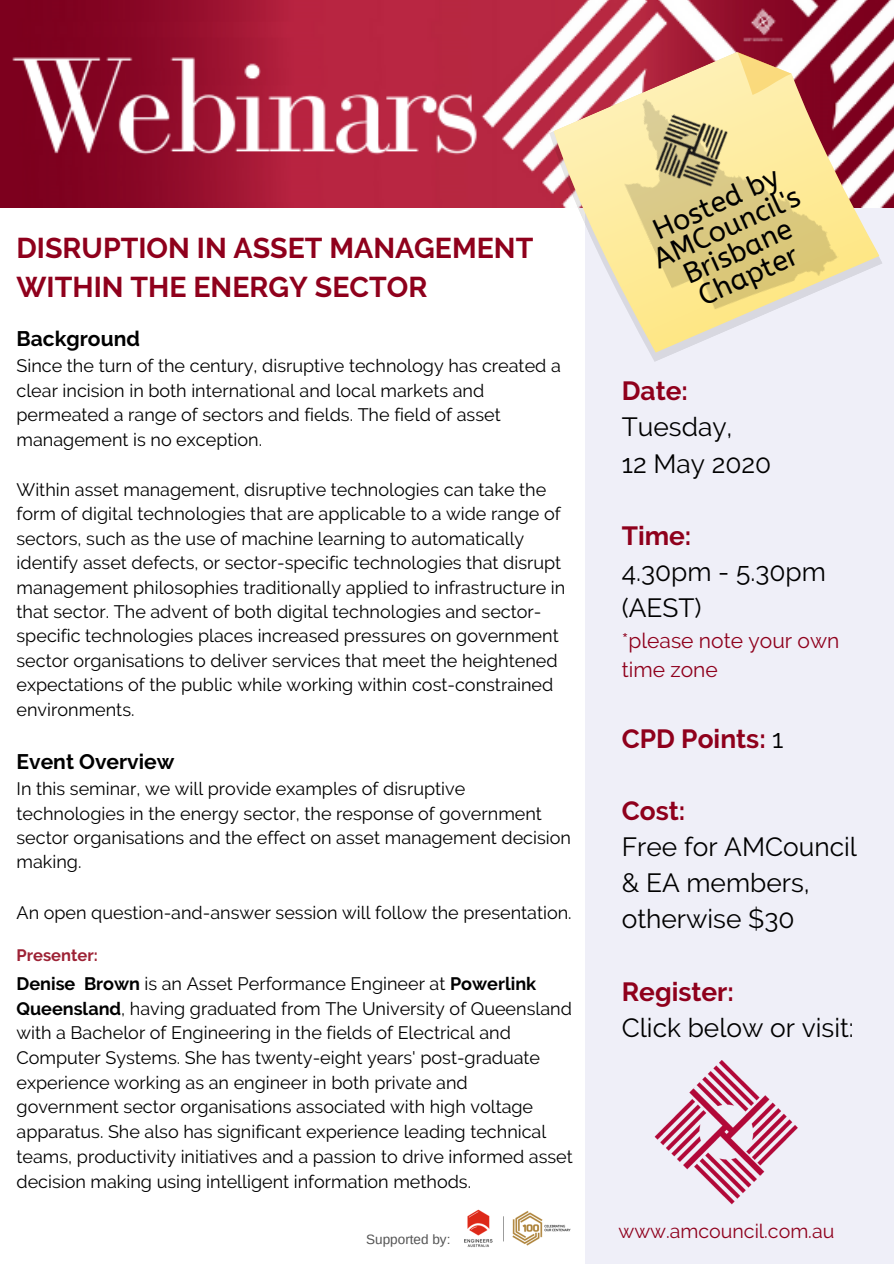
<style>
.page{position:relative;width:894px;height:1264px;background:#fff}
.page>*{position:absolute;margin:0;border:0;box-sizing:border-box;transform-origin:0 0}
.t1{font:700 28.5px/39.5px "Raleway";color:#8f001c}
.t2{font:28.35px/26.2px "A Bee Zee";color:#000;text-align:center}
.t3{font:26.25px/36.2px "Raleway";color:#000}
.t4{font:700 26.25px "Raleway";color:#8f001c}
.t5{font:21px/29.1px "Raleway";color:#8f001c}
.t6{font:700 21px "Raleway";color:#000}
.t7{font:19.5px "Raleway";color:#8f001c}
.t8{font:18px/24.5px "Raleway";color:#000}
.t9{font:700 16.5px "Raleway";color:#9d2235}
.t10{font:13.5px "Arimo";color:#545454}
.s1{font-weight:700}
.s2{font-weight:400;color:#000}
</style>
<div class="page">
<div style="left:584px;top:199px;width:309px;height:1064px;background:#efeff8"></div>
<img style="left:654px;top:1060px;width:144px;height:145px">
<img style="left:464px;top:1209px;width:107px;height:38px">
<img style="left:1px;top:0;width:892px;height:207px">
<svg style="left:545px;top:32px;width:337px;height:334px"></svg>
<svg style="left:546px;top:32px;width:333px;height:326px"></svg>
<svg style="left:734px;top:36px;width:58px;height:18px"></svg>
<img style="left:594px;top:54px;width:248px;height:281px">
<img style="left:614px;top:86px;width:162px;height:145px">
<h1 class="t1" style="left:17px;top:228px;width:518px">DISRUPTION IN ASSET MANAGEMENT<br>WITHIN THE ENERGY SECTOR</h1>
<p class="t6" style="left:17px;top:326px;width:125px">Background</p>
<p class="t8" style="left:17px;top:353px;width:545px">Since the turn of the century, disruptive technology has created a clear incision in both international and local markets and permeated a range of sectors and fields. The field of asset management is no exception.</p>
<p class="t8" style="left:17px;top:477px;width:550px">Within asset management, disruptive technologies can take the form of digital technologies that are applicable to a wide range of sectors, such as the use of machine learning to automatically identify asset defects, or sector-specific technologies that disrupt management philosophies traditionally applied to infrastructure in that sector. The advent of both digital technologies and sector&shy;specific technologies places increased pressures on government sector organisations to deliver services that meet the heightened expectations of the public while working within cost-constrained environments.</p>
<p class="t6" style="left:17px;top:749px;width:159px">Event Overview</p>
<p class="t8" style="left:17px;top:776px;width:556px">In this seminar, we will provide examples of disruptive technologies in the energy sector, the response of government sector organisations and the effect on asset management decision making.</p>
<p class="t8" style="left:17px;top:900px;width:556px">An open question-and-answer session will follow the presentation.</p>
<p class="t9" style="left:17px;top:945px;width:83px">Presenter:</p>
<p class="t8" style="left:17px;top:971px;width:557px"><span class="s1">Denise Brown</span> is an Asset Performance Engineer at <span class="s1">Powerlink Queensland</span>, having graduated from The University of Queensland with a Bachelor of Engineering in the fields of Electrical and Computer Systems. She has twenty-eight years' post-graduate experience working as an engineer in both private and government sector organisations associated with high voltage apparatus. She also has significant experience leading technical teams, productivity initiatives and a passion to drive informed asset decision making using intelligent information methods.</p>
<p class="t10" style="left:366px;top:1231px;width:86px">Supported by:</p>
<h2 class="t2" style="left:638px;top:224px;width:159px;rotate:-24deg">Hosted by<br>AMCouncil's<br>Brisbane<br>Chapter</h2>
<h3 class="t4" style="left:621px;top:375px;width:68px">Date:</h3>
<h3 class="t3" style="left:621px;top:409px;width:151px">Tuesday,<br>12 May 2020</h3>
<h3 class="t4" style="left:621px;top:520px;width:71px">Time:</h3>
<h3 class="t3" style="left:621px;top:553px;width:205px">4.30pm - 5.30pm (AEST)</h3>
<p class="t5" style="left:621px;top:626px;width:219px">*please note your own time zone</p>
<h3 class="t4" style="left:621px;top:723px;width:163px">CPD Points: <span class="s2">1</span></h3>
<h3 class="t4" style="left:621px;top:795px;width:65px">Cost:</h3>
<h3 class="t3" style="left:621px;top:828px;width:237px">Free for AMCouncil &amp; EA members, otherwise $30</h3>
<h3 class="t4" style="left:621px;top:976px;width:114px">Register:</h3>
<h3 class="t3" style="left:621px;top:1009px;width:233px">Click below or visit:</h3>
<p class="t7" style="left:618px;top:1219px;width:217px">www.amcouncil.com.au</p>
</div>
